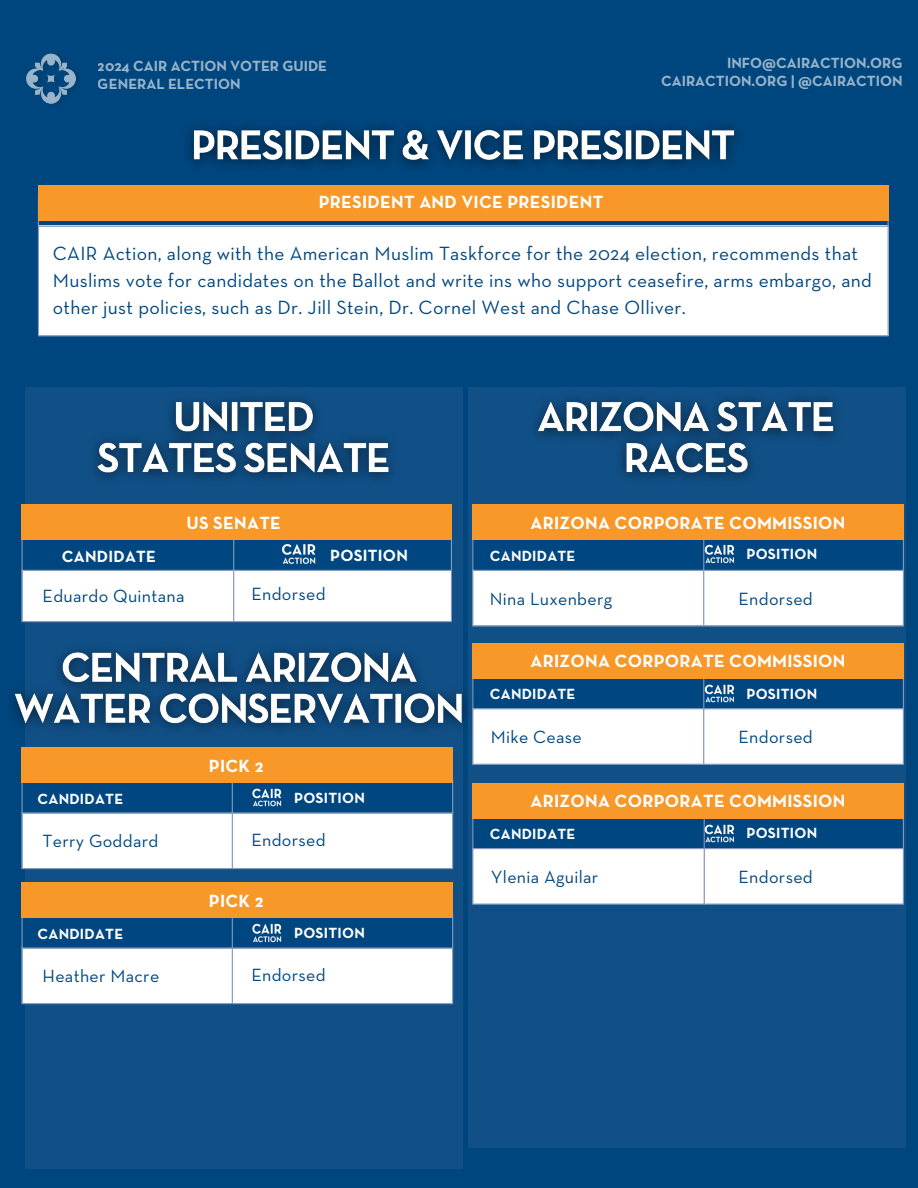
<style>
.page{position:relative;width:918px;height:1188px;background:#00467e}
.page>*{position:absolute;margin:0;border:0;box-sizing:border-box;transform-origin:0 0}
.t1{font:19.5px/27px "Neutraface Text";letter-spacing:.015em;color:#00477f}
.t2{font:18px "Neutraface Text";letter-spacing:.015em;color:#00477f}
.t3{font:700 18px "Neutraface Text";letter-spacing:.015em;color:#fff}
.t4{font:700 16.5px "Neutraface Text";letter-spacing:.015em;color:#fff}
.t5{font:700 15px/18px "Neutraface Text";letter-spacing:.015em;color:#fff}
</style>
<div class="page">
<div style="left:38px;top:226px;width:850px;height:110px;background:#fff"></div>
<hr style="left:38px;top:194px;width:1px;height:141px;background:#849bc1">
<hr style="left:888px;top:194px;width:1px;height:141px;background:#849bc1">
<hr style="left:38px;top:226px;width:851px;height:1px;background:#849bc1">
<hr style="left:38px;top:335px;width:851px;height:1px;background:#849bc1">
<div style="left:26px;top:387px;width:437px;height:781px;background:#115087"></div>
<svg style="left:23px;top:540px;width:428px;height:81px;background:#a3bdd1"></svg>
<hr style="left:22px;top:537px;width:1px;height:84px;background:#849bc1">
<hr style="left:233px;top:537px;width:1px;height:84px;background:#849bc1">
<hr style="left:451px;top:537px;width:1px;height:84px;background:#849bc1">
<hr style="left:22px;top:570px;width:430px;height:1px;background:#849bc1">
<hr style="left:22px;top:621px;width:430px;height:1px;background:#849bc1">
<div style="left:468px;top:387px;width:438px;height:761px;background:#115087"></div>
<div style="left:38px;top:186px;width:851px;height:35px;background:#f89828"></div>
<div style="left:22px;top:505px;width:430px;height:35px;background:#f89828"></div>
<img style="left:281px;top:544px;width:40px;height:22px">
<img style="left:188px;top:126px;width:548px;height:41px">
<img style="left:94px;top:397px;width:298px;height:83px">
<img style="left:26px;top:53px;width:52px;height:51px">
<img style="left:535px;top:398px;width:302px;height:82px">
<svg style="left:473px;top:678px;width:430px;height:86px;background:#abc1d2"></svg>
<hr style="left:472px;top:676px;width:1px;height:88px;background:#849bc1">
<hr style="left:703px;top:676px;width:1px;height:88px;background:#849bc1">
<hr style="left:903px;top:676px;width:1px;height:88px;background:#849bc1">
<hr style="left:472px;top:708px;width:432px;height:1px;background:#849bc1">
<hr style="left:472px;top:764px;width:432px;height:1px;background:#849bc1">
<div style="left:472px;top:643px;width:432px;height:35px;background:#f89828"></div>
<svg style="left:473px;top:540px;width:430px;height:85px;background:#a7bfd3"></svg>
<hr style="left:472px;top:537px;width:1px;height:88px;background:#849bc1">
<hr style="left:703px;top:537px;width:1px;height:88px;background:#849bc1">
<hr style="left:903px;top:537px;width:1px;height:88px;background:#849bc1">
<hr style="left:472px;top:570px;width:432px;height:1px;background:#849bc1">
<hr style="left:472px;top:625px;width:432px;height:1px;background:#849bc1">
<div style="left:472px;top:505px;width:432px;height:35px;background:#f89828"></div>
<img style="left:704px;top:543px;width:35px;height:22px">
<img style="left:704px;top:682px;width:35px;height:23px">
<svg style="left:473px;top:818px;width:430px;height:86px;background:#aac0d2"></svg>
<hr style="left:472px;top:816px;width:1px;height:88px;background:#849bc1">
<hr style="left:704px;top:816px;width:1px;height:88px;background:#849bc1">
<hr style="left:903px;top:816px;width:1px;height:88px;background:#849bc1">
<hr style="left:472px;top:848px;width:432px;height:1px;background:#849bc1">
<hr style="left:472px;top:904px;width:432px;height:1px;background:#849bc1">
<div style="left:472px;top:783px;width:432px;height:35px;background:#f89828"></div>
<img style="left:704px;top:822px;width:35px;height:23px">
<img style="left:12px;top:634px;width:469px;height:110px">
<svg style="left:23px;top:783px;width:429px;height:85px;background:#a8c0d4"></svg>
<hr style="left:22px;top:780px;width:1px;height:88px;background:#849bc1">
<hr style="left:232px;top:780px;width:1px;height:88px;background:#849bc1">
<hr style="left:452px;top:780px;width:1px;height:88px;background:#849bc1">
<hr style="left:22px;top:813px;width:431px;height:1px;background:#849bc1">
<hr style="left:22px;top:868px;width:431px;height:1px;background:#849bc1">
<div style="left:22px;top:748px;width:431px;height:35px;background:#f89828"></div>
<img style="left:251px;top:786px;width:35px;height:23px">
<svg style="left:23px;top:918px;width:429px;height:85px;background:#a8c0d4"></svg>
<hr style="left:22px;top:915px;width:1px;height:88px;background:#849bc1">
<hr style="left:232px;top:915px;width:1px;height:88px;background:#849bc1">
<hr style="left:452px;top:915px;width:1px;height:88px;background:#849bc1">
<hr style="left:22px;top:948px;width:431px;height:1px;background:#849bc1">
<hr style="left:22px;top:1003px;width:431px;height:1px;background:#849bc1">
<div style="left:22px;top:883px;width:431px;height:35px;background:#f89828"></div>
<img style="left:251px;top:922px;width:35px;height:22px">
<p class="t5" style="left:98px;top:58px;width:231px">2024 CAIR ACTION VOTER GUIDE<br>GENERAL ELECTION</p>
<p class="t5" style="left:661px;top:55px;width:243px;text-align:right">INFO@CAIRACTION.ORG<br>CAIRACTION.ORG | @CAIRACTION</p>
<p class="t3" style="left:319px;top:194px;width:286px">PRESIDENT AND VICE PRESIDENT</p>
<p class="t1" style="left:53px;top:241px;width:821px">CAIR Action, along with the American Muslim Taskforce for the 2024 election, recommends that<br>Muslims vote for candidates on the Ballot and write ins who support ceasefire, arms embargo, and other just policies, such as Dr. Jill Stein, Dr. Cornel West and Chase Olliver.</p>
<p class="t4" style="left:62px;top:549px;width:96px">CANDIDATE</p>
<h2 class="t3" style="left:186px;top:515px;width:96px">US SENATE</h2>
<p class="t4" style="left:330px;top:548px;width:79px">POSITION</p>
<h3 class="t2" style="left:43px;top:588px;width:144px">Eduardo Quintana</h3>
<h2 class="t2" style="left:251px;top:586px;width:76px">Endorsed</h2>
<h3 class="t3" style="left:209px;top:758px;width:56px">PICK 2</h3>
<h2 class="t5" style="left:38px;top:790px;width:87px">CANDIDATE</h2>
<p class="t5" style="left:294px;top:789px;width:72px">POSITION</p>
<p class="t2" style="left:251px;top:832px;width:76px">Endorsed</p>
<h3 class="t2" style="left:43px;top:833px;width:117px">Terry Goddard</h3>
<p class="t3" style="left:209px;top:893px;width:56px">PICK 2</p>
<h3 class="t5" style="left:38px;top:925px;width:87px">CANDIDATE</h3>
<h2 class="t5" style="left:294px;top:925px;width:72px">POSITION</h2>
<p class="t2" style="left:251px;top:967px;width:76px">Endorsed</p>
<h3 class="t2" style="left:43px;top:968px;width:118px">Heather Macre</h3>
<p class="t3" style="left:531px;top:515px;width:316px">ARIZONA CORPORATE COMMISSION</p>
<p class="t5" style="left:746px;top:546px;width:72px">POSITION</p>
<p class="t5" style="left:490px;top:548px;width:87px">CANDIDATE</p>
<h3 class="t2" style="left:490px;top:591px;width:124px">Nina Luxenberg</h3>
<h2 class="t2" style="left:739px;top:591px;width:76px">Endorsed</h2>
<p class="t3" style="left:531px;top:653px;width:316px">ARIZONA CORPORATE COMMISSION</p>
<p class="t5" style="left:746px;top:685px;width:72px">POSITION</p>
<h3 class="t5" style="left:490px;top:686px;width:87px">CANDIDATE</h3>
<h2 class="t2" style="left:491px;top:729px;width:92px">Mike Cease</h2>
<p class="t2" style="left:739px;top:729px;width:76px">Endorsed</p>
<p class="t3" style="left:531px;top:793px;width:316px">ARIZONA CORPORATE COMMISSION</p>
<h3 class="t5" style="left:746px;top:825px;width:72px">POSITION</h3>
<h2 class="t5" style="left:490px;top:826px;width:87px">CANDIDATE</h2>
<p class="t2" style="left:491px;top:869px;width:109px">Ylenia Aguilar</p>
<p class="t2" style="left:739px;top:869px;width:76px">Endorsed</p>
</div>
